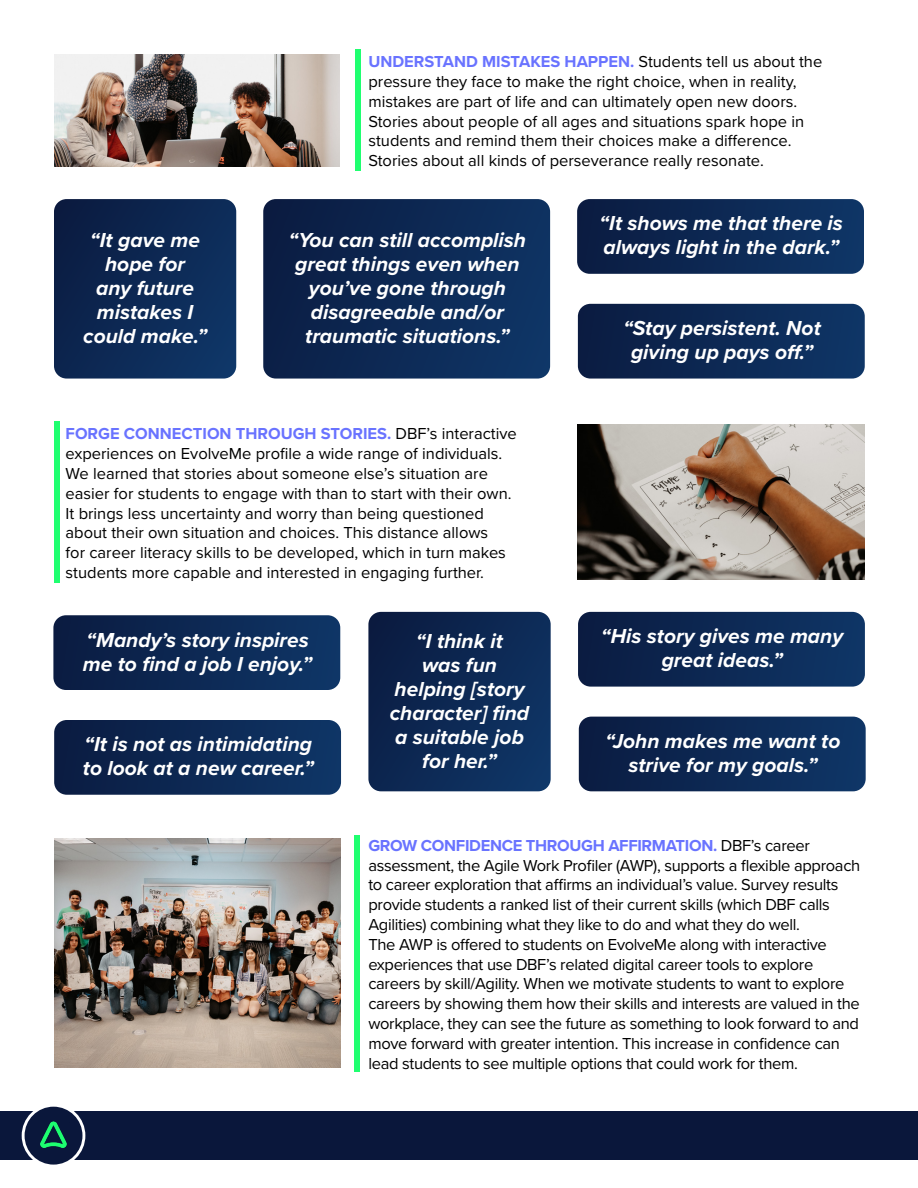
<style>
.page{position:relative;width:918px;height:1188px;background:#fff}
.page>*{position:absolute;margin:0;border:0;box-sizing:border-box;transform-origin:0 0}
.t1{font:italic 700 21px/24px "Proxima Nova";color:#fff;text-align:center}
.t2{font:16.5px/19.8px "Proxima Nova";color:#000}
.t3{font:16.5px/19.8px "Proxima Nova";letter-spacing:-.02em;color:#000}
.s1{font-weight:700;color:#6973ff}
</style>
<div class="page">
<div style="left:0;top:1111px;width:918px;height:49px;background:#0a173b"></div>
<div style="left:23px;top:1105px;width:61px;height:61px;background:#0a173b;border-radius:50%"></div>
<div style="left:22px;top:1104px;width:63px;height:63px;border:3px solid #fff;border-radius:50%"></div>
<img style="left:41px;top:1121px;width:26px;height:26px">
<svg style="left:56px;top:1121px;width:11px;height:22px"></svg>
<div style="left:355px;top:50px;width:6px;height:121px;background:#1fff70"></div>
<svg style="left:54px;top:199px;width:182px;height:180px;background:#0e2a54"></svg>
<svg style="left:263px;top:199px;width:287px;height:180px;background:#0e2954"></svg>
<svg style="left:577px;top:199px;width:287px;height:75px;background:#0f2a55"></svg>
<svg style="left:578px;top:304px;width:287px;height:75px;background:#0f2b56"></svg>
<div style="left:54px;top:421px;width:5px;height:162px;background:#1fff70"></div>
<svg style="left:368px;top:612px;width:183px;height:179px;background:#0e2a55"></svg>
<svg style="left:578px;top:612px;width:287px;height:75px;background:#0f2b55"></svg>
<svg style="left:53px;top:615px;width:287px;height:75px;background:#0f2a55"></svg>
<svg style="left:579px;top:717px;width:287px;height:74px;background:#0e2a55"></svg>
<svg style="left:54px;top:720px;width:287px;height:75px;background:#0f2a55"></svg>
<div style="left:354px;top:835px;width:6px;height:236px;background:#1fff70"></div>
<img style="left:577px;top:424px;width:288px;height:156px">
<img style="left:54px;top:838px;width:286px;height:230px">
<img style="left:54px;top:54px;width:286px;height:112px">
<p class="t2" style="left:368px;top:51px;width:455px"><span class="s1">UNDERSTAND MISTAKES HAPPEN.</span> Students tell us about the pressure they face to make the right choice, when in reality, mistakes are part of life and can ultimately open new doors.<br>Stories about people of all ages and situations spark hope in students and remind them their choices make a difference.<br>Stories about all kinds of perseverance really resonate.</p>
<p class="t1" style="left:83px;top:227px;width:125px">“It gave me hope for<br>any future mistakes I could make.”</p>
<p class="t1" style="left:289px;top:227px;width:239px">“You can still accomplish great things even when you’ve gone through disagreeable and/or traumatic situations.”</p>
<p class="t2" style="left:66px;top:423px;width:453px"><span class="s1">FORGE CONNECTION THROUGH STORIES.</span> DBF’s interactive experiences on EvolveMe profile a wide range of individuals.<br>We learned that stories about someone else’s situation are easier for students to engage with than to start with their own.<br>It brings less uncertainty and worry than being questioned about their own situation and choices. This distance allows<br>for career literacy skills to be developed, which in turn makes students more capable and interested in engaging further.</p>
<p class="t1" style="left:600px;top:211px;width:245px;text-align:left">“It shows me that there is always light in the dark.”</p>
<p class="t1" style="left:623px;top:316px;width:199px">“Stay persistent. Not giving up pays off.”</p>
<p class="t1" style="left:83px;top:627px;width:231px;text-align:left">“Mandy’s story inspires me to find a job I enjoy.”</p>
<p class="t1" style="left:83px;top:732px;width:232px;text-align:left">“It is not as intimidating to look at a new career.”</p>
<p class="t1" style="left:390px;top:628px;width:141px">“I think it<br>was fun helping [story character] find a suitable job for her.”</p>
<p class="t1" style="left:601px;top:624px;width:243px">“His story gives me many great ideas.”</p>
<p class="t1" style="left:606px;top:728px;width:236px">“John makes me want to strive for my goals.”</p>
<p class="t3" style="left:368px;top:835px;width:493px"><span class="s1">GROW CONFIDENCE THROUGH AFFIRMATION.</span> DBF’s career assessment, the Agile Work Profiler (AWP), supports a flexible approach to career exploration that affirms an individual’s value. Survey results provide students a ranked list of their current skills (which DBF calls Agilities) combining what they like to do and what they do well.<br>The AWP is offered to students on EvolveMe along with interactive experiences that use DBF’s related digital career tools to explore careers by skill/Agility. When we motivate students to want to explore careers by showing them how their skills and interests are valued in the workplace, they can see the future as something to look forward to and move forward with greater intention. This increase in confidence can lead students to see multiple options that could work for them.</p>
</div>
